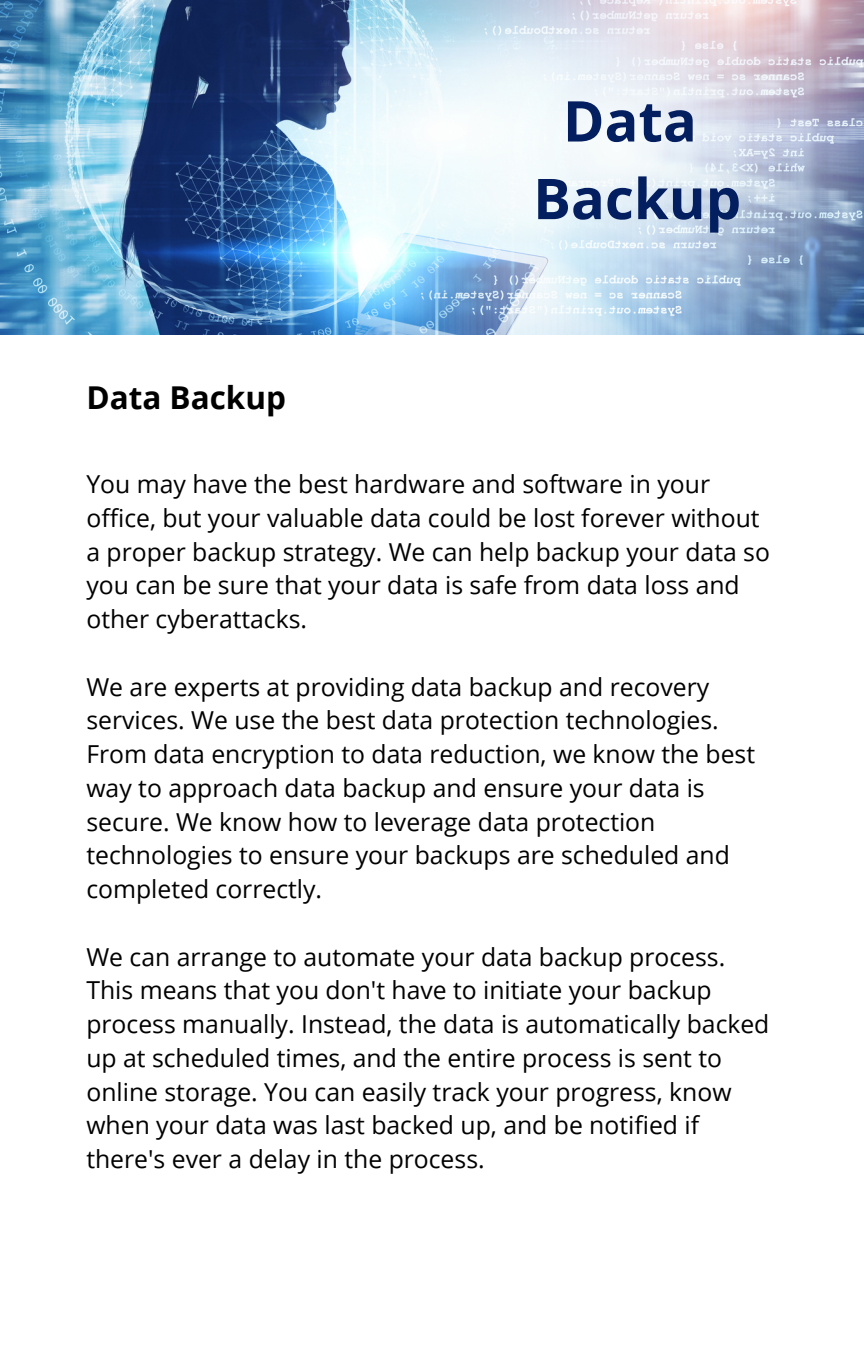
<style>
.page{position:relative;width:864px;height:1350px;background:#fff}
.page>*{position:absolute;margin:0;border:0;box-sizing:border-box;transform-origin:0 0}
.t1{font:700 56.25px/77.6px "Open Sans";color:#041f60;text-align:center}
.t2{font:700 31.5px "Open Sans";color:#000}
.t3{font:24.75px/33.8px "Open Sans";color:#000}
</style>
<div class="page">
<img style="left:0;top:0;width:314px;height:334px">
<img style="left:314px;top:0;width:550px;height:334px">
<p class="t2" style="left:86px;top:375px;width:201px">Data Backup</p>
<h1 class="t1" style="left:533px;top:81px;width:210px">Data<br>Backup</h1>
<p class="t3" style="left:86px;top:467px;width:685px">You may have the best hardware and software in your office, but your valuable data could be lost forever without a proper backup strategy. We can help backup your data so you can be sure that your data is safe from data loss and other cyberattacks.</p>
<p class="t3" style="left:86px;top:669px;width:670px">We are experts at providing data backup and recovery services. We use the best data protection technologies.<br>From data encryption to data reduction, we know the best way to approach data backup and ensure your data is secure. We know how to leverage data protection technologies to ensure your backups are scheduled and completed correctly.</p>
<p class="t3" style="left:86px;top:939px;width:685px">We can arrange to automate your data backup process.<br>This means that you don't have to initiate your backup process manually. Instead, the data is automatically backed up at scheduled times, and the entire process is sent to online storage. You can easily track your progress, know when your data was last backed up, and be notified if there's ever a delay in the process.</p>
</div>
